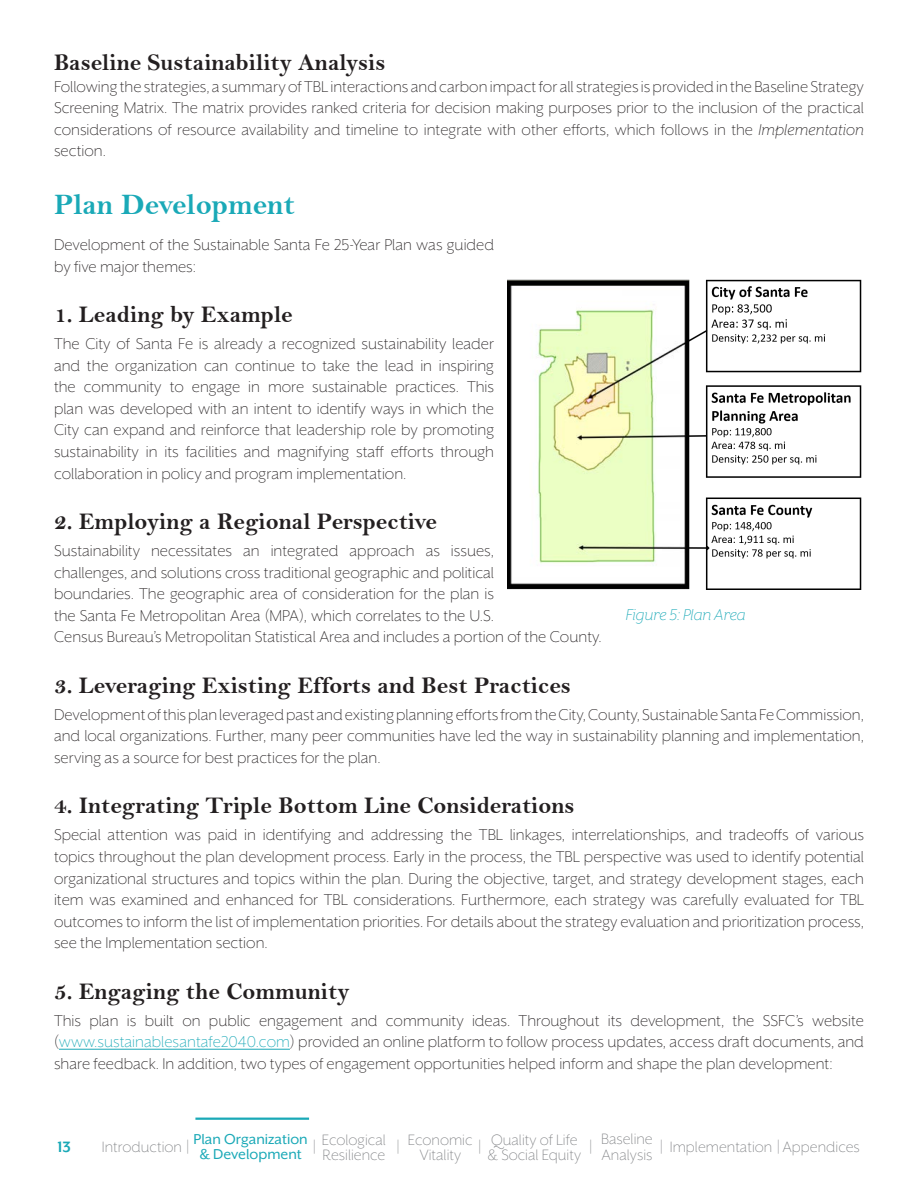
<style>
.page{position:relative;width:918px;height:1188px;background:#fff}
.page>*{position:absolute;margin:0;border:0;box-sizing:border-box;transform-origin:0 0}
.Heading_1{font:30px "Bell MT Bold";color:#1aa9b7}
.Heading_2{font:24px "Bell MT Bold";color:#231f20}
.t1{font:300 18px/21.6px "Mr Eaves XL San OT";color:#231f20;text-align:justify}
.Figure_Title{font:italic 300 18px "Mr Eaves XL San OT";color:#1aa9b7}
.t2{font:300 18px "Mr Eaves XL San OT";color:#808285}
.t3{font:300 17.25px/15px "Mr Eaves XL San OT";color:#808285}
.t4{font:700 17.25px "Mr Eaves XL San OT";color:#1aa9b7}
.t5{font:16.5px/15px "Mr Eaves XL San OT";color:#1aa9b7;text-align:center}
.s1{font-style:italic}
.s2{color:#1aa9b7}
.s3{font-size:18px}
</style>
<div class="page">
<hr style="left:59px;top:1049px;width:231px;height:1px;background:#1aa9b7">
<img style="left:508px;top:279px;width:354px;height:311px">
<hr style="left:195px;top:1118px;width:114px;height:2px;background:#1aa9b7">
<p class="Heading_2" style="left:54px;top:48px;width:333px">Baseline Sustainability Analysis</p>
<p class="t1" style="left:54px;top:75px;width:812px">Following the strategies, a summary of TBL interactions and carbon impact for all strategies is provided in the Baseline Strategy Screening Matrix. The matrix provides ranked criteria for decision making purposes prior to the inclusion of the practical considerations of resource availability and timeline to integrate with other efforts, which follows in the <span class="s1">Implementation </span>section.</p>
<p class="Heading_1" style="left:54px;top:187px;width:243px">Plan Development</p>
<p class="t1" style="left:54px;top:234px;width:442px">Development of the Sustainable Santa Fe 25-Year Plan was guided by five major themes:</p>
<p class="Heading_2" style="left:54px;top:300px;width:240px">1. Leading by Example</p>
<p class="t1" style="left:54px;top:333px;width:442px">The City of Santa Fe is already a recognized sustainability leader and the organization can continue to take the lead in inspiring the community to engage in more sustainable practices. This plan was developed with an intent to identify ways in which the City can expand and reinforce that leadership role by promoting sustainability in its facilities and magnifying staff efforts through collaboration in policy and program implementation.</p>
<p class="Heading_2" style="left:54px;top:507px;width:385px">2. Employing a Regional Perspective</p>
<p class="t1" style="left:54px;top:540px;width:549px;text-align:left">Sustainability necessitates an integrated approach as issues,<br>challenges, and solutions cross traditional geographic and political<br>boundaries. The geographic area of consideration for the plan is<br>the Santa Fe Metropolitan Area (MPA), which correlates to the U.S.<br>Census Bureau’s Metropolitan Statistical Area and includes a portion of the County.</p>
<p class="Heading_2" style="left:54px;top:671px;width:518px">3. Leveraging Existing Efforts and Best Practices</p>
<p class="t1" style="left:54px;top:704px;width:812px">Development of this plan leveraged past and existing planning efforts from the City, County, Sustainable Santa Fe Commission, and local organizations. Further, many peer communities have led the way in sustainability planning and implementation, serving as a source for best practices for the plan.</p>
<p class="Heading_2" style="left:54px;top:792px;width:522px">4. Integrating Triple Bottom Line Considerations</p>
<p class="t1" style="left:54px;top:824px;width:812px">Special attention was paid in identifying and addressing the TBL linkages, interrelationships, and tradeoffs of various topics throughout the plan development process. Early in the process, the TBL perspective was used to identify potential organizational structures and topics within the plan. During the objective, target, and strategy development stages, each item was examined and enhanced for TBL considerations. Furthermore, each strategy was carefully evaluated for TBL outcomes to inform the list of implementation priorities. For details about the strategy evaluation and prioritization process, see the Implementation section.</p>
<p class="Heading_2" style="left:54px;top:977px;width:297px">5. Engaging the Community</p>
<p class="t1" style="left:54px;top:1010px;width:812px">This plan is built on public engagement and community ideas. Throughout its development, the SSFC’s website (<span class="s2">www.sustainablesantafe2040.com</span>) provided an online platform to follow process updates, access draft documents, and share feedback. In addition, two types of engagement opportunities helped inform and shape the plan development:</p>
<p class="Figure_Title" style="left:626px;top:606px;width:122px">Figure 5: Plan Area</p>
<p class="t4" style="left:57px;top:1138px;width:15px">13</p>
<p class="t3" style="left:102px;top:1139px;width:89px">Introduction <span class="s3">|</span></p>
<p class="t3" style="left:322px;top:1132px;width:65px">Ecological<br>Resilience</p>
<p class="t3" style="left:408px;top:1132px;width:66px;text-align:center">Economic<br>Vitality</p>
<p class="t3" style="left:488px;top:1132px;width:95px">Quality of Life &amp; Social Equity</p>
<p class="t3" style="left:601px;top:1130px;width:53px;line-height:16.5px">Baseline<br>Analysis</p>
<p class="t5" style="left:194px;top:1132px;width:116px">Plan Organization &amp; Development</p>
<p class="t2" style="left:313px;top:1138px;width:5px">|</p>
<p class="t2" style="left:396px;top:1138px;width:5px">|</p>
<p class="t2" style="left:478px;top:1138px;width:5px">|</p>
<p class="t2" style="left:589px;top:1138px;width:5px">|</p>
<p class="t3" style="left:660px;top:1139px;width:202px"><span class="s3">|</span> Implementation <span class="s3">|</span> Appendices</p>
</div>
